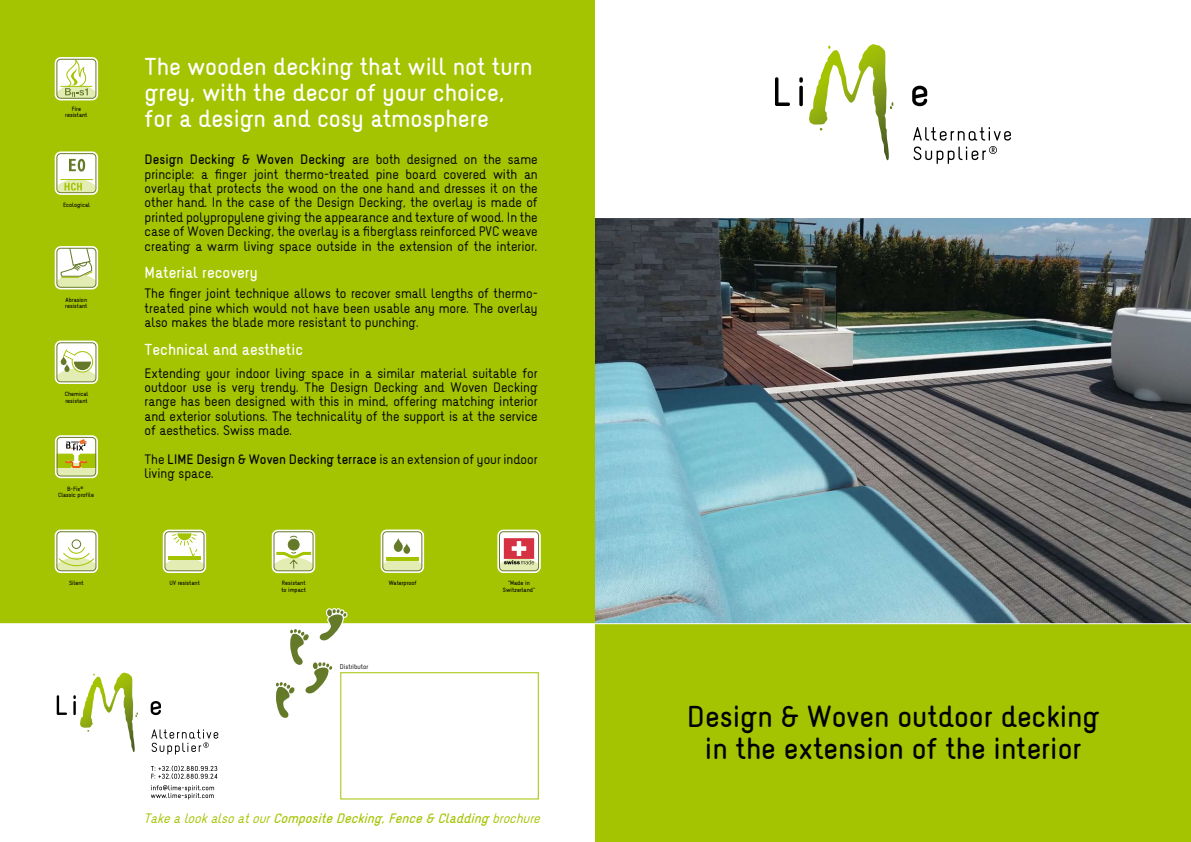
<style>
.page{position:relative;width:1191px;height:842px;background:#fff}
.page>*{position:absolute;margin:0;border:0;box-sizing:border-box;transform-origin:0 0}
.t1{font:26.5px/32px "Naiv Bold Text";color:#000;text-align:center}
.t2{font:21.5px/26px "Naiv Bold Text";color:#fff}
.t3{font:14px "Naiv Bold Text";color:#fff}
.t4{font:12px/14.4px "Naiv Normal Text";color:#000;text-align:justify}
.t5{font:12px "Naiv Bold Text";color:#000}
.t6{font:italic 12px "Naiv Bold Text";color:#a4c300}
.t7{font:6px "Naiv Normal Text";color:#000}
.t8{font:5.4px/6.4px "Naiv Bold Text";color:#000;text-align:center}
.s1{font-family:"Naiv Normal Text"}
</style>
<div class="page">
<div style="left:0;top:0;width:594px;height:624px;background:#a4c300"></div>
<div style="left:595px;top:624px;width:596px;height:218px;background:#a4c300"></div>
<img style="left:595px;top:218px;width:596px;height:405px">
<svg style="left:809px;top:44px;width:84px;height:116px"></svg>
<svg style="left:775px;top:77px;width:15px;height:29px"></svg>
<svg style="left:799px;top:77px;width:4px;height:29px"></svg>
<svg style="left:912px;top:86px;width:15px;height:20px"></svg>
<svg style="left:913px;top:127px;width:98px;height:37px"></svg>
<hr style="left:0;top:623px;width:1191px;height:1px;background:#fff">
<svg style="left:273px;top:608px;width:76px;height:110px"></svg>
<div style="left:57px;top:154px;width:39px;height:39px;background:#fff;border-radius:4px"></div>
<div style="left:55px;top:151px;width:43px;height:44px;border:4px solid #fff;border-radius:4px"></div>
<div style="left:56px;top:153px;width:40px;height:40px;border:1px solid #657a29;border-radius:4px"></div>
<svg style="left:57px;top:179px;width:39px;height:14px"></svg>
<svg style="left:69px;top:159px;width:16px;height:13px"></svg>
<div style="left:55px;top:435px;width:43px;height:43px;border:4px solid #fff;border-radius:4px"></div>
<svg style="left:57px;top:439px;width:39px;height:37px"></svg>
<div style="left:57px;top:437px;width:39px;height:39px;border:1px solid #657a29;border-radius:4px"></div>
<div style="left:55px;top:246px;width:43px;height:43px;border:4px solid #fff;border-radius:4px"></div>
<div style="left:56px;top:248px;width:40px;height:40px;border:1px solid #657a29;border-radius:4px"></div>
<svg style="left:57px;top:248px;width:39px;height:39px;background:#e1e7cb"></svg>
<div style="left:57px;top:343px;width:39px;height:39px;background:#fff;border-radius:4px"></div>
<div style="left:55px;top:341px;width:43px;height:43px;border:4px solid #fff;border-radius:4px"></div>
<div style="left:56px;top:342px;width:40px;height:40px;border:1px solid #657a29;border-radius:4px"></div>
<svg style="left:57px;top:349px;width:39px;height:33px"></svg>
<div style="left:57px;top:532px;width:39px;height:39px;background:#fff;border-radius:4px"></div>
<div style="left:55px;top:530px;width:43px;height:43px;border:4px solid #fff;border-radius:4px"></div>
<div style="left:56px;top:531px;width:40px;height:40px;border:1px solid #657a29;border-radius:4px"></div>
<div style="left:72px;top:539px;width:9px;height:10px;border:1px solid #657a29;border-radius:50%"></div>
<svg style="left:57px;top:547px;width:39px;height:24px"></svg>
<div style="left:163px;top:530px;width:43px;height:43px;border:4px solid #fff;border-radius:4px"></div>
<svg style="left:165px;top:533px;width:39px;height:38px"></svg>
<div style="left:164px;top:531px;width:40px;height:40px;border:1px solid #657a29;border-radius:4px"></div>
<div style="left:274px;top:532px;width:39px;height:39px;background:#fff;border-radius:4px"></div>
<div style="left:272px;top:530px;width:43px;height:43px;border:4px solid #fff;border-radius:4px"></div>
<div style="left:273px;top:531px;width:40px;height:40px;border:1px solid #657a29;border-radius:4px"></div>
<svg style="left:290px;top:536px;width:8px;height:2px"></svg>
<div style="left:288px;top:539px;width:11px;height:11px;background:#657a29;border-radius:50%"></div>
<div style="left:288px;top:539px;width:11px;height:11px;border:1px solid #657a29;border-radius:50%"></div>
<svg style="left:273px;top:550px;width:41px;height:21px"></svg>
<div style="left:383px;top:532px;width:39px;height:39px;background:#fff;border-radius:4px"></div>
<div style="left:381px;top:529px;width:43px;height:44px;border:4px solid #fff;border-radius:4px"></div>
<div style="left:382px;top:531px;width:40px;height:40px;border:1px solid #657a29;border-radius:4px"></div>
<svg style="left:383px;top:538px;width:39px;height:33px"></svg>
<hr style="left:386px;top:557px;width:32px;height:3px;background:#a4c300">
<div style="left:499px;top:532px;width:39px;height:39px;background:#fff;border-radius:4px"></div>
<div style="left:497px;top:530px;width:44px;height:43px;border:4px solid #fff;border-radius:4px"></div>
<div style="left:499px;top:531px;width:40px;height:40px;border:1px solid #657a29;border-radius:4px"></div>
<svg style="left:499px;top:538px;width:39px;height:33px"></svg>
<div style="left:55px;top:57px;width:43px;height:43px;border:4px solid #fff;border-radius:4px"></div>
<svg style="left:58px;top:61px;width:38px;height:37px"></svg>
<div style="left:56px;top:59px;width:40px;height:40px;border:1px solid #657a29;border-radius:4px"></div>
<svg style="left:57px;top:695px;width:10px;height:20px"></svg>
<svg style="left:73px;top:673px;width:65px;height:79px"></svg>
<svg style="left:151px;top:701px;width:10px;height:14px"></svg>
<svg style="left:151px;top:729px;width:67px;height:25px"></svg>
<svg style="left:151px;top:765px;width:66px;height:14px"></svg>
<svg style="left:151px;top:785px;width:63px;height:14px"></svg>
<p class="t8" style="left:65px;top:106px;width:24px">Fire resistant</p>
<p class="t8" style="left:63px;top:202px;width:28px">Ecological</p>
<p class="t8" style="left:65px;top:297px;width:24px;text-align:left">Abrasion resistant</p>
<p class="t8" style="left:65px;top:391px;width:25px;text-align:left">Chemical resistant</p>
<p class="t8" style="left:58px;top:486px;width:37px">B-Fix<sup>®<br></sup>Classic profile</p>
<h2 class="t2" style="left:145px;top:55px;width:389px">The wooden decking that will not turn grey, with the decor of your choice, for a design and cosy atmosphere</h2>
<p class="t5" style="left:145px;top:155px;width:394px">Design Decking &amp; Woven Decking <span class="s1">are both designed on the same</span></p>
<p class="t4" style="left:145px;top:168px;width:395px">principle: a finger joint thermo-treated pine board covered with an overlay that protects the wood on the one hand and dresses it on the other hand. In the case of the Design Decking, the overlay is made of printed polypropylene giving the appearance and texture of wood. In the case of Woven Decking, the overlay is a fiberglass reinforced PVC weave creating a warm living space outside in the extension of the interior.</p>
<p class="t3" style="left:145px;top:267px;width:115px">Material recovery</p>
<p class="t4" style="left:145px;top:288px;width:394px">The finger joint technique allows to recover small lengths of thermo&shy;treated pine which would not have been usable any more. The overlay also makes the blade more resistant to punching.</p>
<p class="t3" style="left:145px;top:343px;width:160px">Technical and aesthetic</p>
<p class="t4" style="left:145px;top:367px;width:394px">Extending your indoor living space in a similar material suitable for outdoor use is very trendy. The Design Decking and Woven Decking range has been designed with this in mind, offering matching interior and exterior solutions. The technicality of the support is at the service of aesthetics. Swiss made.</p>
<p class="t5" style="left:145px;top:454px;width:394px"><span class="s1">The</span> LIME Design &amp; Woven Decking terrace <span class="s1">is an extension of your indoor</span></p>
<p class="t4" style="left:145px;top:468px;width:71px">living space.</p>
<p class="t8" style="left:69px;top:580px;width:16px">Silent</p>
<p class="t8" style="left:169px;top:580px;width:32px">UV resistant</p>
<p class="t8" style="left:281px;top:580px;width:26px;text-align:left">Resistant to impact</p>
<p class="t8" style="left:389px;top:580px;width:30px">Waterproof</p>
<p class="t8" style="left:503px;top:580px;width:34px">"Made in<br>Switzerland"</p>
<p class="t7" style="left:340px;top:664px;width:30px">Distributor</p>
<p class="t6" style="left:144px;top:814px;width:401px"><span class="s1">Take a lookalso at our</span>Composite Decking,Fence &amp; Cladding <span class="s1">brochure</span></p>
<h1 class="t1" style="left:687px;top:704px;width:414px">Design &amp; Woven outdoor decking in the extension of the interior</h1>
</div>
